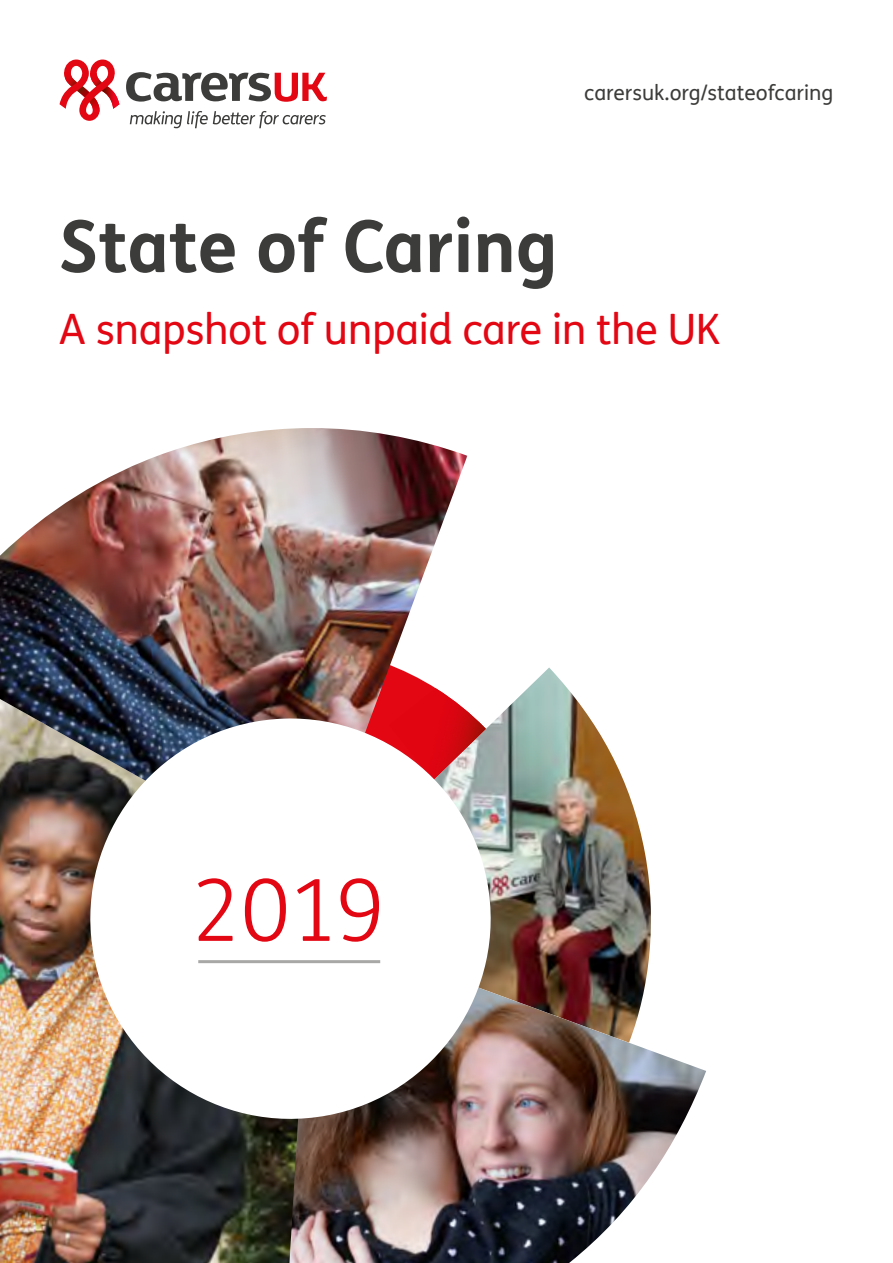
<style>
.page{position:relative;width:893px;height:1263px;background:#fff}
.page>*{position:absolute;margin:0;border:0;box-sizing:border-box;transform-origin:0 0}
.t1{font:300 85.65px "FS Me";color:#e30613}
.t2{font:700 72px "FS Me";color:#3c3c3b}
.t3{font:42px "FS Me";letter-spacing:-.01em;color:#e30613}
.t4{font:21px "FS Me";color:#3c3c3b}
</style>
<div class="page">
<img style="left:313px;top:1043px;width:393px;height:220px">
<img style="left:507px;top:667px;width:144px;height:376px">
<img style="left:0;top:809px;width:313px;height:454px">
<img style="left:0;top:428px;width:467px;height:381px">
<img style="left:74px;top:702px;width:433px;height:433px">
<hr style="left:198px;top:960px;width:182px;height:3px;background:#a8a8a7">
<svg style="left:126px;top:72px;width:201px;height:30px"></svg>
<svg style="left:130px;top:111px;width:196px;height:17px"></svg>
<svg style="left:60px;top:60px;width:59px;height:61px"></svg>
<p class="t4" style="left:584px;top:78px;width:251px">carersuk.org/stateofcaring</p>
<h2 class="t2" style="left:59px;top:191px;width:500px">State of Caring</h2>
<p class="t3" style="left:59px;top:300px;width:663px">A snapshot of unpaid care in the UK</p>
<h1 class="t1" style="left:192px;top:852px;width:195px">2019</h1>
</div>
